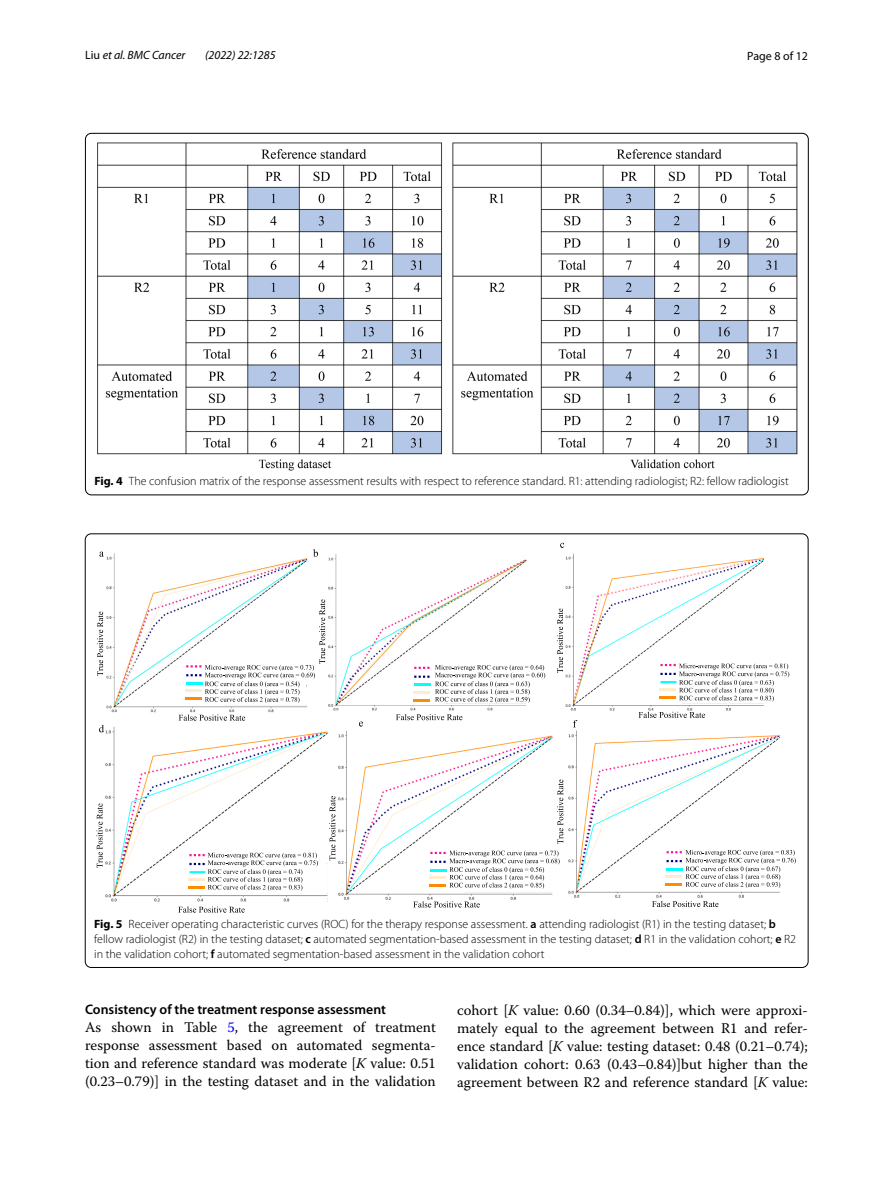
<style>
.page{position:relative;width:893px;height:1187px;background:#fff}
.page>*{position:absolute;margin:0;border:0;box-sizing:border-box;transform-origin:0 0}
.t1{font:14.7px/18px "Warnock Pro";color:#000;text-align:justify}
.t2{font:600 13.8px "Myriad Pro";color:#000}
.t3{font:300 12px/15px "Myriad Pro";color:#000}
.t4{font:italic 12px "Myriad Pro";color:#000}
.t5{font:12px "Myriad Pro";color:#000}
.s1{font-style:normal}
.s2{font-weight:700}
.s3{font-weight:600}
.s4{color:#00f}
.s5{font-style:italic}
</style>
<div class="page">
<img style="left:97px;top:142px;width:700px;height:328px">
<img style="left:103px;top:553px;width:687px;height:348px">
<svg style="left:99px;top:551px;width:5px;height:5px"></svg>
<svg style="left:313px;top:549px;width:5px;height:7px"></svg>
<svg style="left:560px;top:543px;width:4px;height:5px"></svg>
<svg style="left:99px;top:724px;width:5px;height:8px"></svg>
<svg style="left:359px;top:721px;width:4px;height:5px"></svg>
<svg style="left:573px;top:720px;width:4px;height:7px"></svg>
<svg style="left:179px;top:714px;width:66px;height:6px"></svg>
<svg style="left:97px;top:611px;width:6px;height:65px"></svg>
<svg style="left:186px;top:599px;width:139px;height:104px"></svg>
<svg style="left:396px;top:714px;width:66px;height:6px"></svg>
<svg style="left:414px;top:664px;width:131px;height:39px"></svg>
<svg style="left:638px;top:711px;width:67px;height:6px"></svg>
<svg style="left:557px;top:608px;width:6px;height:65px"></svg>
<svg style="left:178px;top:906px;width:67px;height:6px"></svg>
<svg style="left:96px;top:803px;width:7px;height:65px"></svg>
<svg style="left:413px;top:901px;width:67px;height:6px"></svg>
<svg style="left:329px;top:796px;width:6px;height:64px"></svg>
<svg style="left:189px;top:852px;width:129px;height:38px"></svg>
<svg style="left:430px;top:850px;width:130px;height:38px"></svg>
<svg style="left:652px;top:900px;width:66px;height:7px"></svg>
<svg style="left:557px;top:779px;width:6px;height:65px"></svg>
<svg style="left:666px;top:849px;width:130px;height:39px"></svg>
<svg style="left:660px;top:663px;width:129px;height:39px"></svg>
<p class="t4" style="left:85px;top:48px;width:102px"><span class="s1">Liu</span> et al. BMC Cancer</p>
<p class="t4" style="left:205px;top:48px;width:72px">(2022) 22:1285</p>
<p class="t5" style="left:747px;top:48px;width:62px">Page 8 of 12</p>
<p class="t3" style="left:94px;top:474px;width:696px"><span class="s2">Fig. 4</span> The confusion matrix of the response assessment results with respect to reference standard. R1: attending radiologist; R2: fellow radiologist</p>
<p class="t3" style="left:94px;top:916px;width:703px"><span class="s2">Fig. 5</span> Receiver operating characteristic curves (ROC) for the therapy response assessment. <span class="s3">a</span> attending radiologist (R1) in the testing dataset; <span class="s3">b </span>fellow radiologist (R2) in the testing dataset; <span class="s3">c</span> automated segmentation-based assessment in the testing dataset; <span class="s3">d</span> R1 in the validation cohort; <span class="s3">e</span> R2 in the validation cohort; <span class="s3">f</span> automated segmentation-based assessment in the validation cohort</p>
<p class="t2" style="left:85px;top:1000px;width:302px">Consistency of the treatment response assessment</p>
<p class="t1" style="left:85px;top:1018px;width:352px">As shown in Table <span class="s4">5</span>, the agreement of treatment response assessment based on automated segmenta&shy;tion and reference standard was moderate [<span class="s5">K</span> value: 0.51 (0.23–0.79)] in the testing dataset and in the validation</p>
<p class="t1" style="left:457px;top:1000px;width:352px">cohort [<span class="s5">K</span> value: 0.60 (0.34–0.84)], which were approxi&shy;mately equal to the agreement between R1 and refer&shy;ence standard [<span class="s5">K</span> value: testing dataset: 0.48 (0.21–0.74); validation cohort: 0.63 (0.43–0.84)]but higher than the agreement between R2 and reference standard [<span class="s5">K</span> value:</p>
</div>
